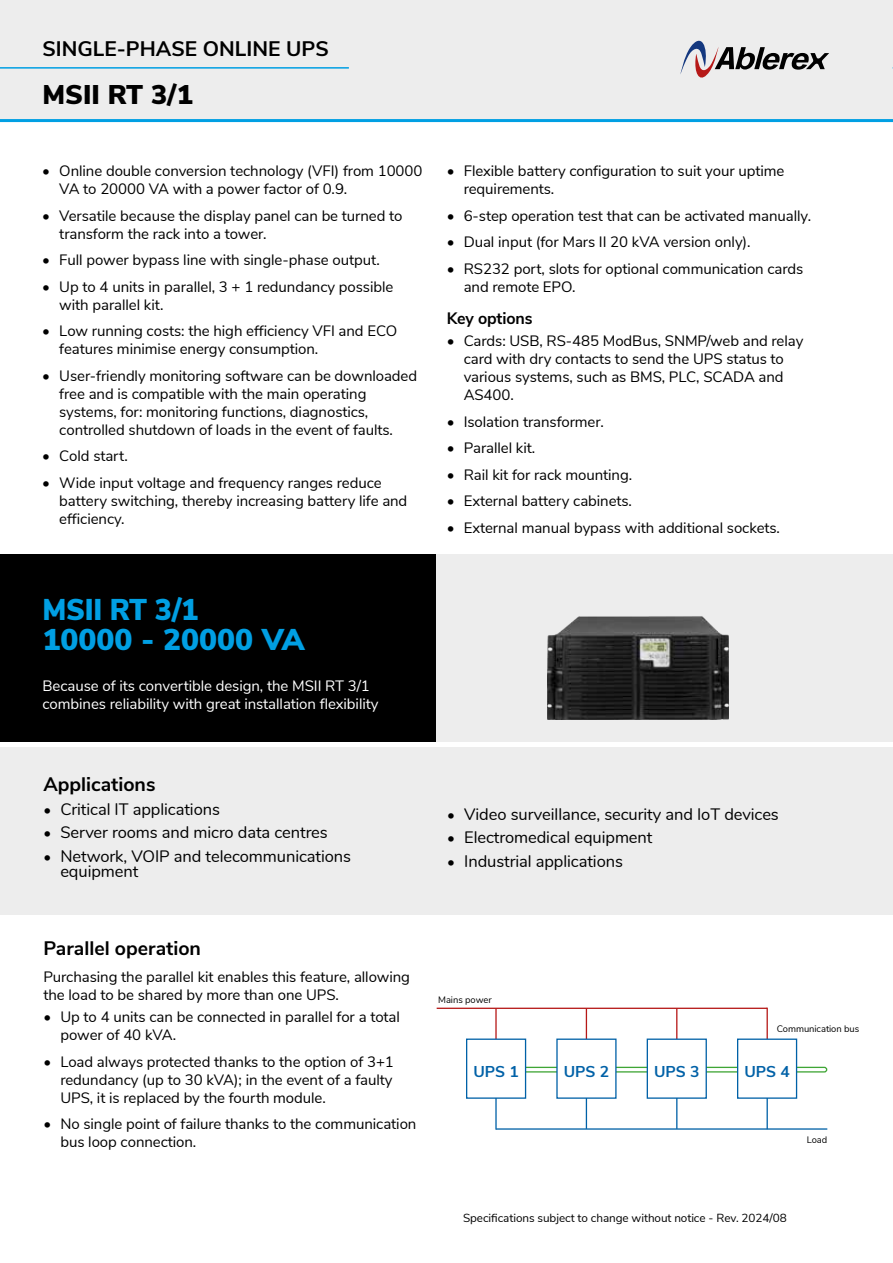
<style>
.page{position:relative;width:893px;height:1263px;background:#fff}
.page>*{position:absolute;margin:0;border:0;box-sizing:border-box;transform-origin:0 0}
.t1{font:900 30px/30px "Nunito Sans";color:#009fe3;scale:.95 1}
.t2{font:900 27px "Nunito Sans";color:#000}
.t3{font:700 21px "Nunito Sans";color:#000}
.t4{font:700 19.5px "Nunito Sans";color:#000}
.t5{font:16.5px/15px "Nunito";letter-spacing:-.005em;color:#000}
.t6{font:700 16.5px "Nunito Sans";letter-spacing:-.005em;color:#000}
.t7{font:700 15.6px "Nunito Sans";color:#0061a7}
.t8{font:15px/18px "Nunito Sans";letter-spacing:-.005em;color:#000}
.t9{font:15px/18px "Nunito Sans";letter-spacing:-.005em;color:#fff}
.t10{font:11.7px "Nunito Sans";letter-spacing:-.005em;color:#000}
.t11{font:9.3px "Nunito Sans";letter-spacing:-.005em;color:#000}
.s1{font-family:"Nunito Sans";font-size:15px}
</style>
<div class="page">
<div style="left:0;top:747px;width:893px;height:168px;background:#ededed"></div>
<div style="left:436px;top:554px;width:457px;height:188px;background:#ededed"></div>
<div style="left:0;top:555px;width:436px;height:187px;background:#000"></div>
<svg style="left:526px;top:1066px;width:302px;height:7px"></svg>
<hr style="left:496px;top:1128px;width:331px;height:2px;background:#0061a7">
<hr style="left:437px;top:1008px;width:330px;height:1px;background:#b61918">
<hr style="left:495px;top:1008px;width:2px;height:34px;background:#b61918">
<hr style="left:495px;top:1095px;width:2px;height:34px;background:#0061a7">
<hr style="left:586px;top:1095px;width:1px;height:34px;background:#0061a7">
<hr style="left:676px;top:1095px;width:1px;height:34px;background:#0061a7">
<hr style="left:766px;top:1095px;width:2px;height:34px;background:#0061a7">
<hr style="left:676px;top:1008px;width:1px;height:35px;background:#b61918">
<hr style="left:766px;top:1008px;width:2px;height:34px;background:#b61918">
<hr style="left:586px;top:1008px;width:1px;height:35px;background:#b61918">
<div style="left:467px;top:1039px;width:59px;height:59px;background:#fff"></div>
<div style="left:466px;top:1038px;width:60px;height:61px;border:1px solid #0061a7"></div>
<div style="left:557px;top:1039px;width:59px;height:59px;background:#fff"></div>
<div style="left:556px;top:1038px;width:61px;height:61px;border:1px solid #0061a7"></div>
<div style="left:647px;top:1039px;width:59px;height:59px;background:#fff"></div>
<div style="left:647px;top:1038px;width:60px;height:61px;border:1px solid #0061a7"></div>
<div style="left:738px;top:1039px;width:58px;height:59px;background:#fff"></div>
<div style="left:737px;top:1038px;width:60px;height:61px;border:1px solid #0061a7"></div>
<img style="left:547px;top:616px;width:182px;height:103px">
<div style="left:0;top:0;width:893px;height:119px;background:#ededed"></div>
<hr style="left:0;top:67px;width:349px;height:2px;background:#009fe3">
<hr style="left:0;top:119px;width:893px;height:3px;background:#009fe3">
<svg style="left:680px;top:40px;width:149px;height:38px"></svg>
<h3 class="t3" style="left:43px;top:34px;width:288px">SINGLE-PHASE ONLINE UPS</h3>
<h2 class="t2" style="left:43px;top:75px;width:152px">MSII RT 3/1</h2>
<p class="t8" style="left:59px;top:161px;width:365px;text-indent:-17px">• Online double conversion technology (VFI) from 10000<br>VA to 20000 VA with a power factor of 0.9.</p>
<p class="t8" style="left:59px;top:205px;width:345px;text-indent:-17px">• Versatile because the display panel can be turned to transform the rack into a tower.</p>
<p class="t8" style="left:42px;top:250px;width:339px">• Full power bypass line with single-phase output.</p>
<p class="t8" style="left:59px;top:276px;width:336px;text-indent:-17px">• Up to 4 units in parallel, 3 + 1 redundancy possible with parallel kit.</p>
<p class="t8" style="left:59px;top:321px;width:340px;text-indent:-17px">• Low running costs: the high efficiency VFI and ECO features minimise energy consumption.</p>
<p class="t8" style="left:59px;top:365px;width:359px;text-indent:-17px">• User-friendly monitoring software can be downloaded free and is compatible with the main operating systems, for: monitoring functions, diagnostics, controlled shutdown of loads in the event of faults.</p>
<p class="t8" style="left:42px;top:446px;width:87px">• Cold start.</p>
<p class="t8" style="left:59px;top:472px;width:350px;text-indent:-17px">• Wide input voltage and frequency ranges reduce battery switching, thereby increasing battery life and efficiency.</p>
<h1 class="t1" style="left:43px;top:594px;width:277px">MSII RT 3/1<br>10000 - 20000 VA</h1>
<p class="t9" style="left:43px;top:675px;width:338px">Because of its convertible design, the MSII RT 3/1 combines reliability with great installation flexibility</p>
<p class="t8" style="left:464px;top:161px;width:322px;text-indent:-17px">• Flexible battery configuration to suit your uptime requirements.</p>
<p class="t8" style="left:447px;top:205px;width:366px">• 6-step operation test that can be activated manually.</p>
<p class="t8" style="left:447px;top:232px;width:305px">• Dual input (for Mars II 20 kVA version only).</p>
<p class="t8" style="left:464px;top:258px;width:341px;text-indent:-17px">• RS232 port, slots for optional communication cards and remote EPO.</p>
<p class="t6" style="left:447px;top:306px;width:87px">Key options</p>
<p class="t8" style="left:464px;top:331px;width:341px;text-indent:-17px">• Cards: USB, RS-485 ModBus, SNMP/web and relay card with dry contacts to send the UPS status to various systems, such as BMS, PLC, SCADA and AS400.</p>
<p class="t8" style="left:447px;top:412px;width:159px">• Isolation transformer.</p>
<p class="t8" style="left:447px;top:438px;width:90px">• Parallel kit.</p>
<p class="t8" style="left:447px;top:465px;width:187px">• Rail kit for rack mounting.</p>
<p class="t8" style="left:447px;top:491px;width:187px">• External battery cabinets.</p>
<p class="t8" style="left:447px;top:518px;width:335px">• External manual bypass with additional sockets.</p>
<h3 class="t4" style="left:43px;top:770px;width:114px">Applications</h3>
<p class="t5" style="left:43px;top:801px;width:178px"><span class="s1">•</span> Critical IT applications</p>
<p class="t5" style="left:43px;top:824px;width:286px"><span class="s1">•</span> Server rooms and micro data centres</p>
<p class="t5" style="left:60px;top:848px;width:292px;text-indent:-17px"><span class="s1">•</span> Network, VOIP and telecommunications equipment</p>
<p class="t5" style="left:447px;top:806px;width:333px"><span class="s1">•</span> Video surveillance, security and IoT devices</p>
<p class="t5" style="left:447px;top:829px;width:207px"><span class="s1">•</span> Electromedical equipment</p>
<p class="t5" style="left:447px;top:853px;width:177px"><span class="s1">•</span> Industrial applications</p>
<h3 class="t4" style="left:43px;top:934px;width:159px">Parallel operation</h3>
<p class="t8" style="left:43px;top:967px;width:368px">Purchasing the parallel kit enables this feature, allowing the load to be shared by more than one UPS.</p>
<p class="t8" style="left:60px;top:1007px;width:341px;text-indent:-17px">• Up to 4 units can be connected in parallel for a total power of 40 kVA.</p>
<p class="t8" style="left:60px;top:1051px;width:335px;text-align:justify;text-indent:-17px">• Load always protected thanks to the option of 3+1 redundancy (up to 30 kVA); in the event of a faulty UPS, it is replaced by the fourth module.</p>
<p class="t8" style="left:60px;top:1114px;width:358px;text-indent:-17px">• No single point of failure thanks to the communication bus loop connection.</p>
<p class="t11" style="left:438px;top:993px;width:55px">Mains power</p>
<p class="t11" style="left:777px;top:1022px;width:84px">Communication bus</p>
<p class="t7" style="left:473px;top:1060px;width:47px">UPS 1</p>
<p class="t7" style="left:564px;top:1060px;width:47px">UPS 2</p>
<p class="t7" style="left:654px;top:1060px;width:47px">UPS 3</p>
<p class="t7" style="left:744px;top:1060px;width:47px">UPS 4</p>
<p class="t11" style="left:807px;top:1132px;width:22px">Load</p>
<p class="t10" style="left:463px;top:1209px;width:325px">Specifications subject to change without notice - Rev. 2024/08</p>
</div>
